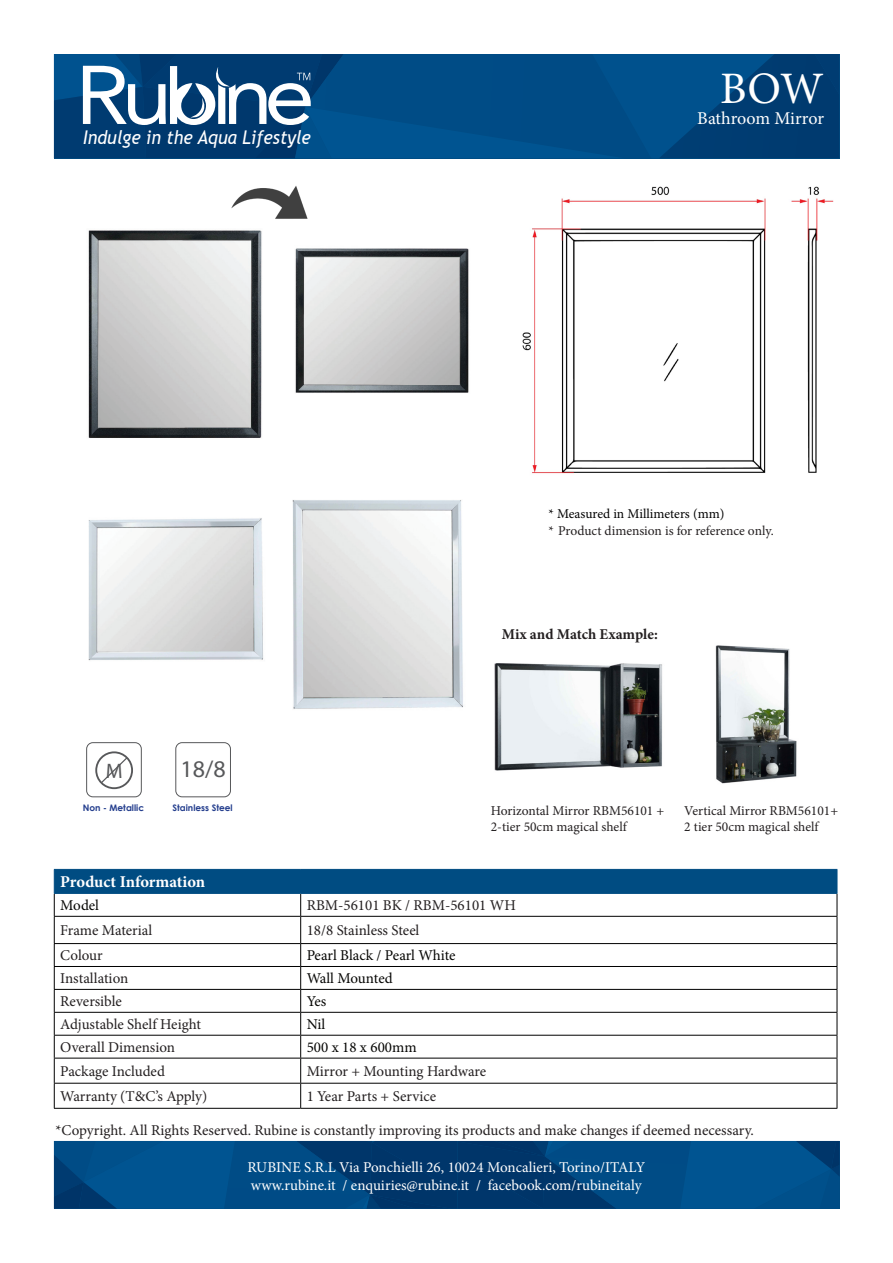
<style>
.page{position:relative;width:893px;height:1263px;background:#fff}
.page>*{position:absolute;margin:0;border:0;box-sizing:border-box;transform-origin:0 0}
.t1{font:45px "Minion Pro";color:#fff}
.t2{font:24px "Myriad Pro";color:#57585a}
.t3{font:21px "Myriad Pro";color:#57585a}
.t4{font:italic 18.9px "Trebuchet MS";color:#fff;scale:.93 1}
.t5{font:18px "Minion Pro";letter-spacing:-.005em;color:#fff}
.t6{font:700 16.5px "Minion Pro";letter-spacing:-.005em;color:#fff}
.t7{font:15px "Minion Pro";color:#231f20}
.t8{font:15px/18px "Minion Pro";color:#fff}
.t9{font:15px "Minion Pro";color:#050503}
.t10{font:700 15px "Minion Pro";color:#231f20}
.t11{font:13.5px "Minion Pro";color:#231f20}
.t12{font:13.5px "Minion Pro";color:#000}
.t13{font:700 9px "Century Gothic";color:#253f8e}
</style>
<div class="page">
<svg style="left:54px;top:54px;width:785px;height:104px;background:#115287"></svg>
<svg style="left:54px;top:1141px;width:786px;height:68px;background:#004680"></svg>
<hr style="left:54px;top:1108px;width:247px;height:1px;background:#000">
<hr style="left:301px;top:1108px;width:536px;height:1px;background:#000">
<svg style="left:54px;top:869px;width:784px;height:239px"></svg>
<hr style="left:54px;top:893px;width:247px;height:1px;background:#004c82">
<hr style="left:301px;top:893px;width:536px;height:1px;background:#004c82">
<img style="left:88px;top:230px;width:174px;height:208px">
<img style="left:292px;top:500px;width:171px;height:209px">
<img style="left:295px;top:248px;width:174px;height:145px">
<img style="left:88px;top:518px;width:175px;height:143px">
<img style="left:522px;top:186px;width:312px;height:288px">
<img style="left:494px;top:663px;width:168px;height:108px">
<img style="left:715px;top:645px;width:82px;height:139px">
<div style="left:175px;top:742px;width:56px;height:55px;border:1px solid #57585a;border-radius:6px"></div>
<svg style="left:95px;top:751px;width:38px;height:38px"></svg>
<div style="left:86px;top:742px;width:56px;height:55px;border:1px solid #57585a;border-radius:6px"></div>
<img style="left:213px;top:148px;width:114px;height:114px">
<p class="t1" style="left:720px;top:58px;width:105px">BOW</p>
<p class="t4" style="left:83px;top:126px;width:247px">Indulge in the Aqua Lifestyle</p>
<h3 class="t3" style="left:106px;top:758px;width:18px">M</h3>
<h2 class="t2" style="left:181px;top:754px;width:47px">18/8</h2>
<p class="t13" style="left:83px;top:801px;width:63px">Non - Metallic</p>
<p class="t13" style="left:172px;top:801px;width:62px">Stainless Steel</p>
<p class="t5" style="left:697px;top:106px;width:128px">Bathroom Mirror</p>
<p class="t12" style="left:549px;top:504px;width:177px">* Measured in Millimeters (mm)</p>
<p class="t11" style="left:549px;top:522px;width:227px">* Product dimension is for reference only.</p>
<p class="t10" style="left:502px;top:624px;width:158px">Mix and Match Example:</p>
<p class="t11" style="left:491px;top:801px;width:175px">Horizontal Mirror RBM56101 +</p>
<p class="t11" style="left:491px;top:817px;width:137px">2-tier 50cm magical shelf</p>
<p class="t11" style="left:684px;top:801px;width:155px">Vertical Mirror RBM56101+</p>
<p class="t11" style="left:684px;top:817px;width:136px">2 tier 50cm magical shelf</p>
<p class="t6" style="left:60px;top:870px;width:146px">Product Information</p>
<p class="t9" style="left:60px;top:895px;width:40px">Model</p>
<p class="t7" style="left:307px;top:895px;width:211px">RBM-56101 BK / RBM-56101 WH</p>
<p class="t7" style="left:60px;top:920px;width:94px">Frame Material</p>
<p class="t7" style="left:307px;top:920px;width:114px">18/8 Stainless Steel</p>
<p class="t7" style="left:60px;top:946px;width:44px">Colour</p>
<p class="t9" style="left:307px;top:946px;width:150px">Pearl Black / Pearl White</p>
<p class="t7" style="left:60px;top:968px;width:70px">Installation</p>
<p class="t9" style="left:307px;top:968px;width:88px">Wall Mounted</p>
<p class="t7" style="left:60px;top:991px;width:63px">Reversible</p>
<p class="t9" style="left:307px;top:991px;width:21px">Yes</p>
<p class="t7" style="left:60px;top:1014px;width:142px">Adjustable Shelf Height</p>
<p class="t9" style="left:307px;top:1014px;width:20px">Nil</p>
<p class="t7" style="left:60px;top:1037px;width:116px">Overall Dimension</p>
<p class="t9" style="left:307px;top:1037px;width:111px">500 x 18 x 600mm</p>
<p class="t7" style="left:60px;top:1061px;width:106px">Package Included</p>
<p class="t7" style="left:307px;top:1061px;width:181px">Mirror + Mounting Hardware</p>
<p class="t7" style="left:60px;top:1086px;width:149px">Warranty (T&amp;C’s Apply)</p>
<p class="t7" style="left:307px;top:1086px;width:131px">1 Year Parts + Service</p>
<p class="t7" style="left:55px;top:1120px;width:700px">*Copyright. All Rights Reserved. Rubine is constantly improving its products and make changes if deemed necessary.</p>
<p class="t8" style="left:248px;top:1158px;width:399px">RUBINE S.R.L Via Ponchielli 26, 10024 Moncalieri, Torino/ITALY www.rubine.it / enquiries@rubine.it / facebook.com/rubineitaly</p>
</div>
